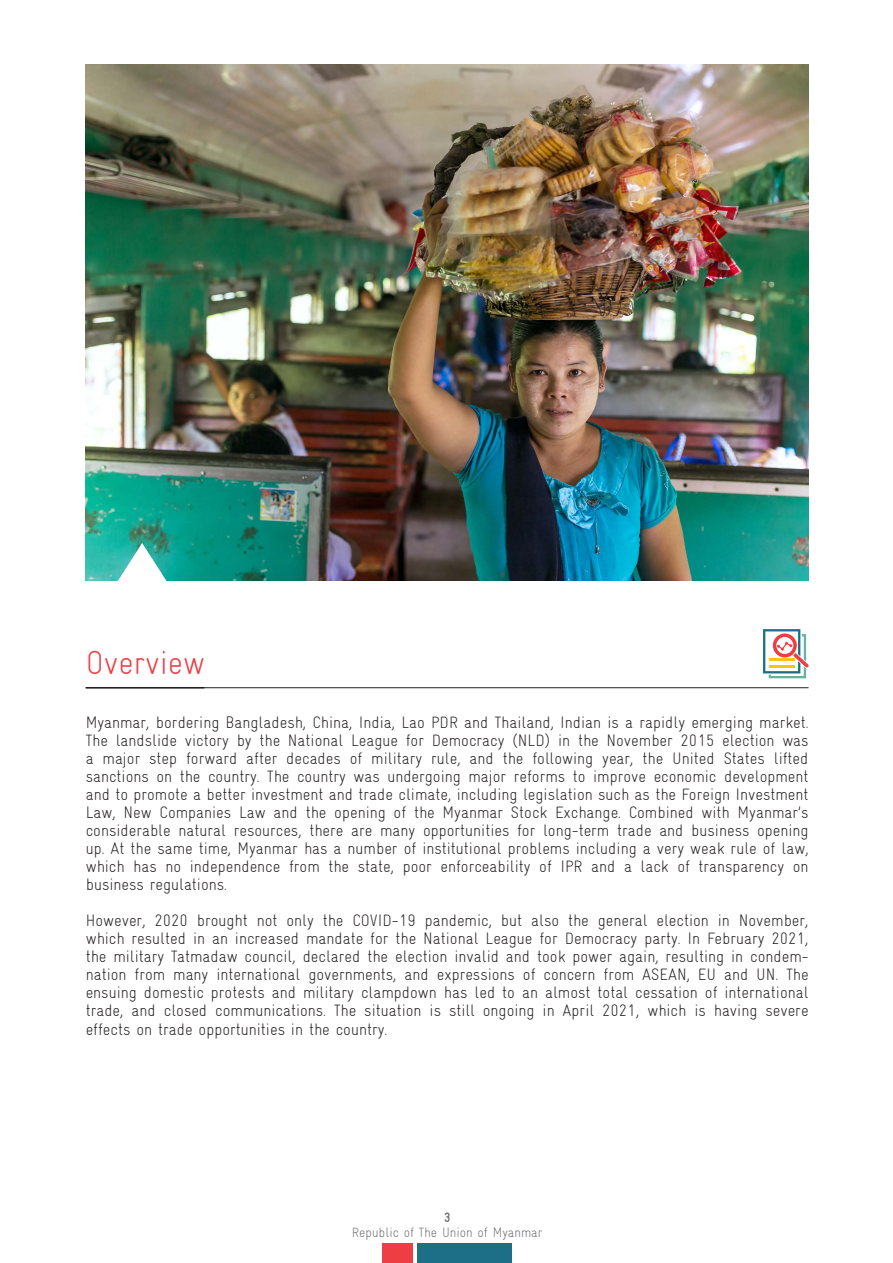
<style>
.page{position:relative;width:893px;height:1263px;background:#fff}
.page>*{position:absolute;margin:0;border:0;box-sizing:border-box;transform-origin:0 0}
.t1{font:300 condensed 33px "Gravur";color:#ee3d43}
.t2{font:300 condensed 16.5px/18px "Gravur";color:#231f20;text-align:justify}
.t3{font:300 condensed 13.5px "Gravur";color:#6c6d70}
.t4{font:700 condensed 13.5px "Gravur";color:#6c6d70}
</style>
<div class="page">
<img style="left:86px;top:64px;width:723px;height:517px">
<svg style="left:111px;top:543px;width:62px;height:38px"></svg>
<svg style="left:763px;top:629px;width:46px;height:49px"></svg>
<hr style="left:86px;top:687px;width:723px;height:1px;background:#231f20">
<div style="left:383px;top:1243px;width:30px;height:20px;background:#ee3d43"></div>
<div style="left:417px;top:1243px;width:95px;height:20px;background:#1c6f87"></div>
<h1 class="t1" style="left:86px;top:645px;width:121px">Overview</h1>
<p class="t2" style="left:86px;top:714px;width:724px">Myanmar, bordering Bangladesh, China, India, Lao PDR and Thailand, Indian is a rapidly emerging market.<br>The landslide victory by the National League for Democracy (NLD) in the November 2015 election was a major step forward after decades of military rule, and the following year, the United States lifted sanctions on the country. The country was undergoing major reforms to improve economic development and to promote a better investment and trade climate, including legislation such as the Foreign Investment Law, New Companies Law and the opening of the Myanmar Stock Exchange. Combined with Myanmar’s considerable natural resources, there are many opportunities for long-term trade and business opening up. At the same time, Myanmar has a number of institutional problems including a very weak rule of law, which has no independence from the state, poor enforceability of IPR and a lack of transparency on business regulations.</p>
<p class="t2" style="left:86px;top:912px;width:724px">However, 2020 brought not only the COVID-19 pandemic, but also the general election in November, which resulted in an increased mandate for the National League for Democracy party. In February 2021, the military Tatmadaw council, declared the election invalid and took power again, resulting in condem&shy;nation from many international governments, and expressions of concern from ASEAN, EU and UN. The ensuing domestic protests and military clampdown has led to an almost total cessation of international trade, and closed communications. The situation is still ongoing in April 2021, which is having severe effects on trade opportunities in the country.</p>
<p class="t4" style="left:444px;top:1209px;width:8px">3</p>
<p class="t3" style="left:352px;top:1224px;width:192px">Republic of The Union of Myanmar</p>
</div>
